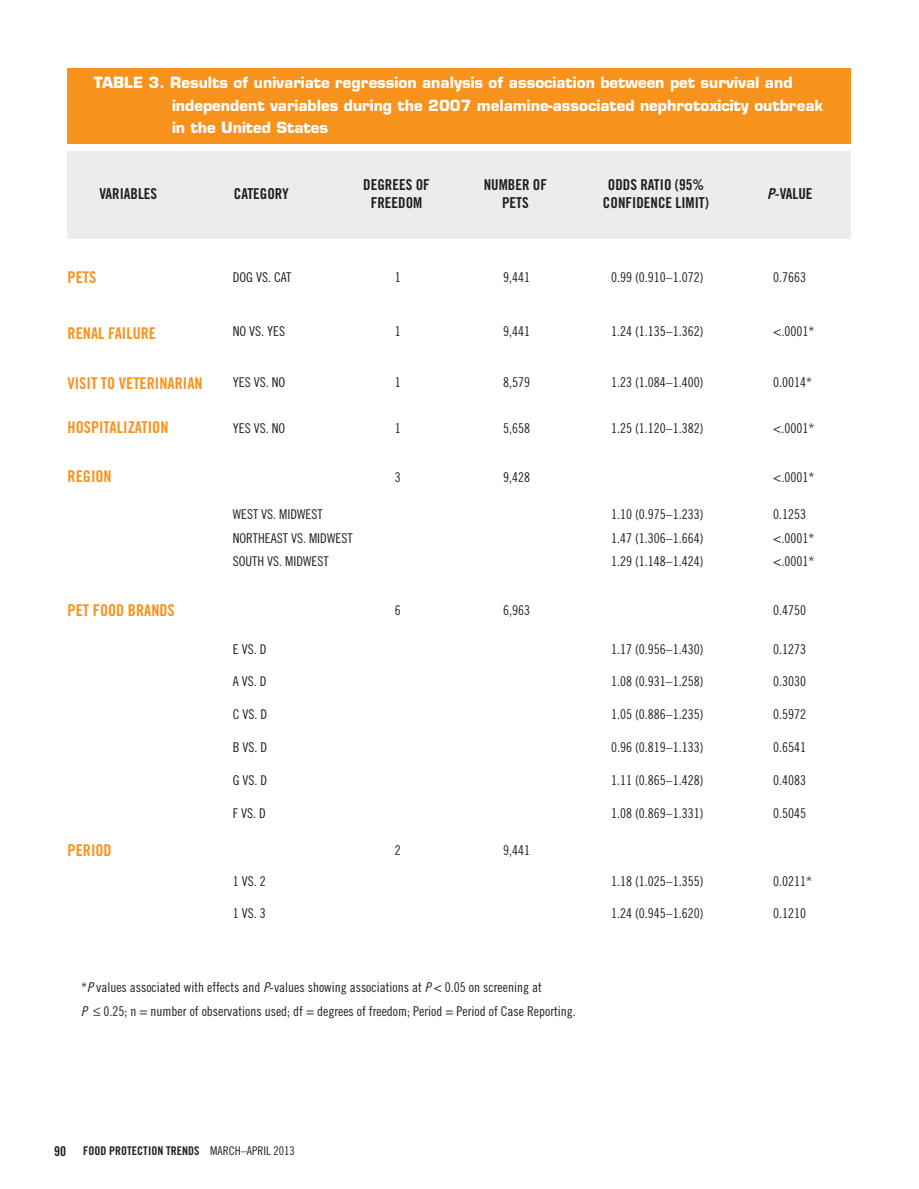
<style>
.page{position:relative;width:919px;height:1189px;background:#fff}
.page>*{position:absolute;margin:0;border:0;box-sizing:border-box;transform-origin:0 0}
.t1{font:16.2px "Trade Gothic Bold Cond Twenty";color:#f7931d}
.t2{font:700 15px/22.5px "Eurostile";color:#fff}
.t3{font:15px/18.1px "Trade Gothic Bold Cond Twenty";color:#231f20;text-align:center}
.t4{font:13.5px/24.2px "Trade Gothic Cond Eighteen";color:#231f20}
.t5{font:13.5px "Trade Gothic Bold Cond Twenty";color:#231f20}
.t6{font:12px "Trade Gothic Bold Cond Twenty";color:#231f20}
.s1{font-family:"Trade Gothic Bold Cond Twenty Obl"}
.s2{font-family:"Trade Gothic Cond Eighteen Obl"}
.s3{font-family:"Trade Gothic Cond Eighteen"}
</style>
<div class="page">
<div style="left:68px;top:151px;width:782px;height:88px;background:#ececee"></div>
<div style="left:68px;top:68px;width:782px;height:75px;background:#f7931d"></div>
<p class="t2" style="left:172px;top:71px;width:652px;text-indent:-78px">TABLE 3. Results of univariate regression analysis of association between pet survival and independent variables during the 2007 melamine-associated nephrotoxicity outbreak in the United States</p>
<p class="t3" style="left:99px;top:184px;width:59px">VARIABLES</p>
<p class="t3" style="left:234px;top:184px;width:56px">CATEGORY</p>
<p class="t3" style="left:363px;top:175px;width:68px">DEGREES OF<br>FREEDOM</p>
<p class="t3" style="left:483px;top:175px;width:65px">NUMBER OF<br>PETS</p>
<p class="t3" style="left:602px;top:175px;width:107px">ODDS RATIO (95%<br>CONFIDENCE LIMIT)</p>
<p class="t3" style="left:767px;top:184px;width:47px"><span class="s1">P</span>-VALUE</p>
<p class="t1" style="left:68px;top:267px;width:30px">PETS</p>
<p class="t1" style="left:68px;top:323px;width:90px">RENAL FAILURE</p>
<p class="t1" style="left:68px;top:373px;width:136px">VISIT TO VETERINARIAN</p>
<p class="t1" style="left:68px;top:417px;width:102px">HOSPITALIZATION</p>
<p class="t1" style="left:68px;top:466px;width:46px">REGION</p>
<p class="t1" style="left:68px;top:599px;width:109px">PET FOOD BRANDS</p>
<p class="t1" style="left:68px;top:840px;width:46px">PERIOD</p>
<p class="t4" style="left:233px;top:264px;width:60px">DOG VS. CAT</p>
<p class="t4" style="left:395px;top:264px;width:7px">1</p>
<p class="t4" style="left:503px;top:264px;width:28px">9,441</p>
<p class="t4" style="left:611px;top:264px;width:94px">0.99 (0.910–1.072)</p>
<p class="t4" style="left:773px;top:264px;width:34px">0.7663</p>
<p class="t4" style="left:233px;top:319px;width:54px">NO VS. YES</p>
<p class="t4" style="left:395px;top:319px;width:7px">1</p>
<p class="t4" style="left:503px;top:319px;width:28px">9,441</p>
<p class="t4" style="left:611px;top:319px;width:94px">1.24 (1.135–1.362)</p>
<p class="t4" style="left:773px;top:319px;width:43px">&lt;.0001*</p>
<p class="t4" style="left:233px;top:370px;width:54px">YES VS. NO</p>
<p class="t4" style="left:395px;top:370px;width:7px">1</p>
<p class="t4" style="left:503px;top:370px;width:28px">8,579</p>
<p class="t4" style="left:611px;top:370px;width:94px">1.23 (1.084–1.400)</p>
<p class="t4" style="left:773px;top:370px;width:40px">0.0014*</p>
<p class="t4" style="left:233px;top:415px;width:54px">YES VS. NO</p>
<p class="t4" style="left:395px;top:415px;width:7px">1</p>
<p class="t4" style="left:503px;top:415px;width:28px">5,658</p>
<p class="t4" style="left:611px;top:415px;width:94px">1.25 (1.120–1.382)</p>
<p class="t4" style="left:773px;top:415px;width:43px">&lt;.0001*</p>
<p class="t4" style="left:395px;top:465px;width:7px">3</p>
<p class="t4" style="left:503px;top:465px;width:28px">9,428</p>
<p class="t4" style="left:773px;top:465px;width:43px">&lt;.0001*</p>
<p class="t4" style="left:179px;top:502px;width:22px">W</p>
<p class="t4" style="left:241px;top:502px;width:83px">EST VS. MIDWEST</p>
<p class="t4" style="left:611px;top:502px;width:94px">1.10 (0.975–1.233)</p>
<p class="t4" style="left:773px;top:502px;width:34px">0.1253</p>
<p class="t4" style="left:233px;top:525px;width:121px">NORTHEAST VS. MIDWEST</p>
<p class="t4" style="left:611px;top:525px;width:94px">1.47 (1.306–1.664)</p>
<p class="t4" style="left:773px;top:525px;width:43px">&lt;.0001*</p>
<p class="t4" style="left:233px;top:549px;width:97px">SOUTH VS. MIDWEST</p>
<p class="t4" style="left:611px;top:549px;width:94px">1.29 (1.148–1.424)</p>
<p class="t4" style="left:773px;top:549px;width:43px">&lt;.0001*</p>
<p class="t4" style="left:395px;top:597px;width:7px">6</p>
<p class="t4" style="left:503px;top:597px;width:28px">6,963</p>
<p class="t4" style="left:773px;top:597px;width:34px">0.4750</p>
<p class="t4" style="left:233px;top:636px;width:35px">E VS. D</p>
<p class="t4" style="left:611px;top:636px;width:94px">1.17 (0.956–1.430)</p>
<p class="t4" style="left:773px;top:636px;width:34px">0.1273</p>
<p class="t4" style="left:233px;top:669px;width:35px">A VS. D</p>
<p class="t4" style="left:611px;top:669px;width:94px">1.08 (0.931–1.258)</p>
<p class="t4" style="left:773px;top:669px;width:34px">0.3030</p>
<p class="t4" style="left:233px;top:701px;width:36px">C VS. D</p>
<p class="t4" style="left:611px;top:701px;width:94px">1.05 (0.886–1.235)</p>
<p class="t4" style="left:773px;top:701px;width:34px">0.5972</p>
<p class="t4" style="left:233px;top:734px;width:36px">B VS. D</p>
<p class="t4" style="left:611px;top:734px;width:94px">0.96 (0.819–1.133)</p>
<p class="t4" style="left:773px;top:734px;width:34px">0.6541</p>
<p class="t4" style="left:233px;top:767px;width:36px">G VS. D</p>
<p class="t4" style="left:611px;top:767px;width:94px">1.11 (0.865–1.428)</p>
<p class="t4" style="left:773px;top:767px;width:34px">0.4083</p>
<p class="t4" style="left:233px;top:801px;width:34px">F VS. D</p>
<p class="t4" style="left:611px;top:801px;width:94px">1.08 (0.869–1.331)</p>
<p class="t4" style="left:773px;top:801px;width:34px">0.5045</p>
<p class="t4" style="left:395px;top:838px;width:7px">2</p>
<p class="t4" style="left:503px;top:838px;width:28px">9,441</p>
<p class="t4" style="left:233px;top:868px;width:34px">1 VS. 2</p>
<p class="t4" style="left:611px;top:868px;width:94px">1.18 (1.025–1.355)</p>
<p class="t4" style="left:773px;top:868px;width:40px">0.0211*</p>
<p class="t4" style="left:233px;top:901px;width:34px">1 VS. 3</p>
<p class="t4" style="left:611px;top:901px;width:94px">1.24 (0.945–1.620)</p>
<p class="t4" style="left:773px;top:901px;width:34px">0.1210</p>
<p class="t4" style="left:81px;top:974px;width:496px">*<span class="s2">P</span> values associated with effects and <span class="s2">P</span>-values showing associations at <span class="s2">P</span> &lt; 0.05 on screening at<br><span class="s2">P</span> ≤ 0.25; n = number of observations used; df = degrees of freedom; Period = Period of Case Reporting.</p>
<p class="t5" style="left:54px;top:1142px;width:13px">90</p>
<p class="t6" style="left:83px;top:1142px;width:213px">FOOD PROTECTION TRENDS <span class="s3">MARCH–APRIL 2013</span></p>
</div>
